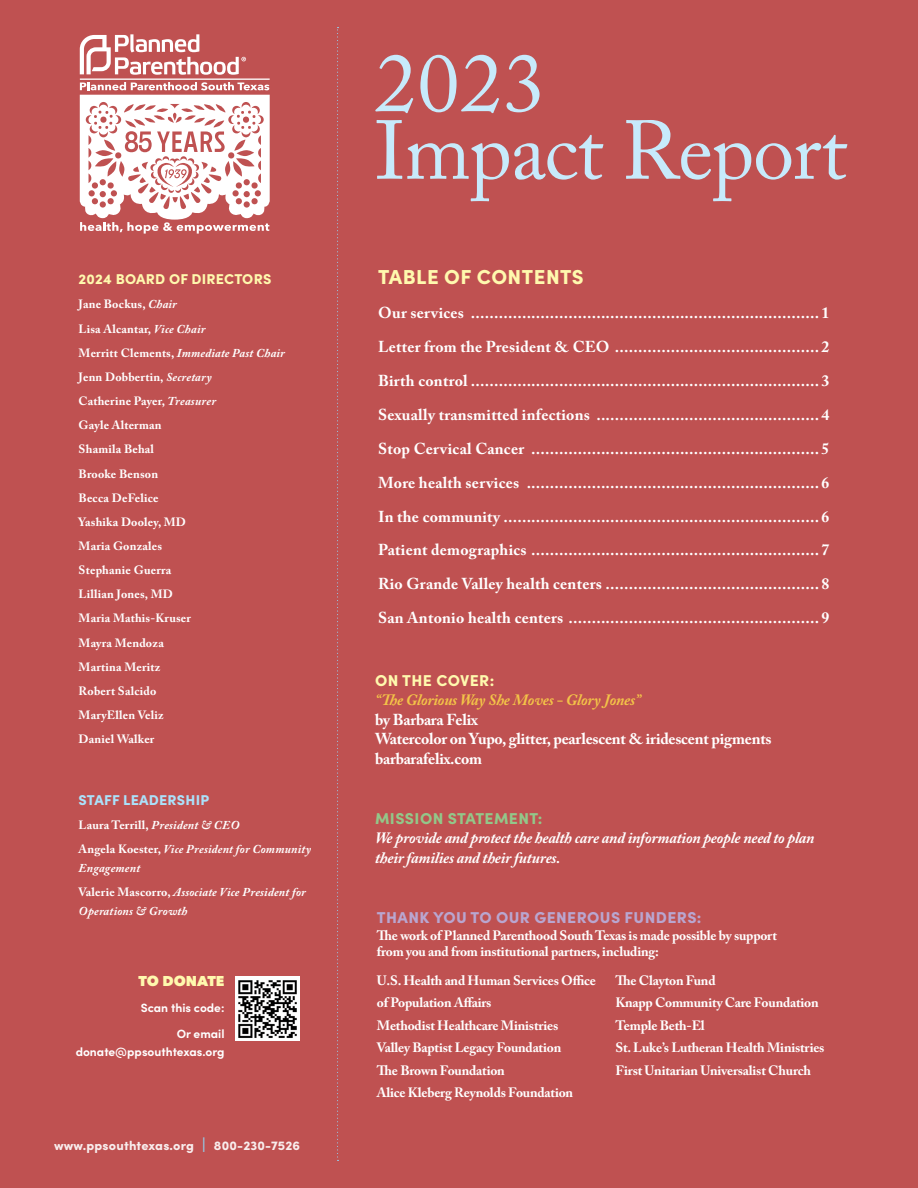
<style>
.page{position:relative;width:918px;height:1188px;background:#bf5151}
.page>*{position:absolute;margin:0;border:0;box-sizing:border-box;transform-origin:0 0}
.t1{font:82.5px/67.5px "Adobe Caslon Pro";letter-spacing:-.015em;color:#c7eafb}
.t2{font:900 20.25px "Sofia Pro";letter-spacing:.025em;color:#fff9ae}
.t3{font:700 15.75px/33.9px "Adobe Caslon Pro";letter-spacing:-.015em;color:#fff;text-align:justify}
.t4{font:italic 700 15.75px/19.5px "Adobe Caslon Pro";letter-spacing:-.015em;color:#fff}
.t5{font:italic 700 15.75px "Adobe Caslon Pro";letter-spacing:-.015em;color:#f3c348}
.t6{font:900 15.75px "Sofia Pro";letter-spacing:.025em;color:#b9a6d0}
.t7{font:900 15.75px "Sofia Pro";letter-spacing:.025em;color:#93c789}
.t8{font:900 15.75px "Sofia Pro";letter-spacing:.025em;color:#fff9ae}
.t9{font:900 14.25px "Sofia Pro";letter-spacing:.015em;color:#fff9ae}
.t10{font:900 14.25px "Sofia Pro";letter-spacing:.015em;color:#abe1fa}
.t11{font:800 14.25px "Avenir Next";color:#fff9ae}
.t12{font:700 13.5px/22.5px "Adobe Caslon Pro";letter-spacing:-.015em;color:#fff}
.t13{font:900 12.75px "Sofia Pro";letter-spacing:.015em;color:#fff}
.t14{font:700 12px/24.2px "Adobe Caslon Pro";letter-spacing:.015em;color:#fff}
.t15{font:italic 700 12px/24.2px "Adobe Caslon Pro";letter-spacing:.015em;color:#fff}
.t16{font:700 12px/26.1px "Sofia Pro";color:#fff;text-align:right}
.s1{font-style:italic}
.s2{font-style:normal}
.s3{font-size:15.75px;color:#8ed8f8}
</style>
<div class="page">
<hr style="left:80px;top:79px;width:190px;height:1px;background:#fff">
<svg style="left:80px;top:34px;width:166px;height:41px"></svg>
<svg style="left:80px;top:82px;width:190px;height:152px"></svg>
<svg style="left:337px;top:27px;width:2px;height:1134px"></svg>
<img style="left:235px;top:976px;width:65px;height:64px">
<p class="t9" style="left:79px;top:268px;width:194px">2024 BOARD OF DIRECTORS</p>
<p class="t14" style="left:79px;top:292px;width:208px">Jane Bockus, <span class="s1">Chair<br></span>Lisa Alcantar, <span class="s1">Vice Chair<br></span>Merritt Clements, <span class="s1">Immediate Past Chair<br></span>Jenn Dobbertin, <span class="s1">Secretary<br></span>Catherine Payer, <span class="s1">Treasurer<br></span>Gayle Alterman<br>Shamila Behal<br>Brooke Benson<br>Becca DeFelice<br>Yashika Dooley, MD<br>Maria Gonzales<br>Stephanie Guerra<br>Lillian Jones, MD<br>Maria Mathis-Kruser<br>Mayra Mendoza<br>Martina Meritz<br>Robert Salcido<br>MaryEllen Veliz<br>Daniel Walker</p>
<p class="t10" style="left:79px;top:789px;width:132px">STAFF LEADERSHIP</p>
<p class="t15" style="left:79px;top:813px;width:234px"><span class="s2">Laura Terrill,</span> President &amp; CEO<br><span class="s2">Angela Koester,</span> Vice President for Community</p>
<p class="t15" style="left:79px;top:856px;width:229px">Engagement<br><span class="s2">Valerie Mascorro,</span> Associate Vice President for</p>
<p class="t15" style="left:79px;top:899px;width:110px">Operations &amp; Growth</p>
<p class="t11" style="left:139px;top:972px;width:87px">TO DONATE</p>
<p class="t16" style="left:141px;top:994px;width:85px">Scan this code:<br>Or email</p>
<p class="t16" style="left:76px;top:1038px;width:150px">donate@ppsouthtexas.org</p>
<p class="t13" style="left:54px;top:1136px;width:248px">www.ppsouthtexas.org <span class="s3">|</span> 800-230-7526</p>
<h1 class="t1" style="left:375px;top:49px;width:474px">2023<br>Impact Report</h1>
<p class="t2" style="left:378px;top:261px;width:207px">TABLE OF CONTENTS</p>
<p class="t3" style="left:378px;top:296px;width:453px">Our services ........................................................................... 1<br>Letter from the President &amp; CEO ............................................ 2<br>Birth control ........................................................................... 3<br>Sexually transmitted infections ................................................ 4<br>Stop Cervical Cancer .............................................................. 5<br>More health services ............................................................... 6<br>In the community .................................................................... 6<br>Patient demographics .............................................................. 7<br>Rio Grande Valley health centers .............................................. 8<br>San Antonio health centers ...................................................... 9</p>
<p class="t8" style="left:375px;top:668px;width:121px">ON THE COVER:</p>
<p class="t5" style="left:375px;top:691px;width:267px">“The Glorious Way She Moves - Glory Jones”</p>
<p class="t3" style="left:375px;top:710px;width:398px;line-height:19.5px;text-align:left">by Barbara Felix<br>Watercolor on Yupo, glitter, pearlescent &amp; iridescent pigments barbarafelix.com</p>
<p class="t7" style="left:375px;top:806px;width:169px">MISSION STATEMENT:</p>
<p class="t4" style="left:375px;top:828px;width:441px">We provide and protect the health care and information people need to plan their families and their futures.</p>
<p class="t6" style="left:377px;top:906px;width:326px">THANK YOU TO OUR GENEROUS FUNDERS:</p>
<p class="t12" style="left:377px;top:927px;width:402px;line-height:16.5px">The work of Planned Parenthood South Texas is made possible by support from you and from institutional partners, including:</p>
<p class="t12" style="left:377px;top:969px;width:221px">U.S. Health and Human Services Office of Population Affairs<br>Methodist Healthcare Ministries<br>Valley Baptist Legacy Foundation<br>The Brown Foundation<br>Alice Kleberg Reynolds Foundation</p>
<p class="t12" style="left:615px;top:969px;width:211px">The Clayton Fund<br>Knapp Community Care Foundation<br>Temple Beth-El<br>St. Luke’s Lutheran Health Ministries<br>First Unitarian Universalist Church</p>
</div>
